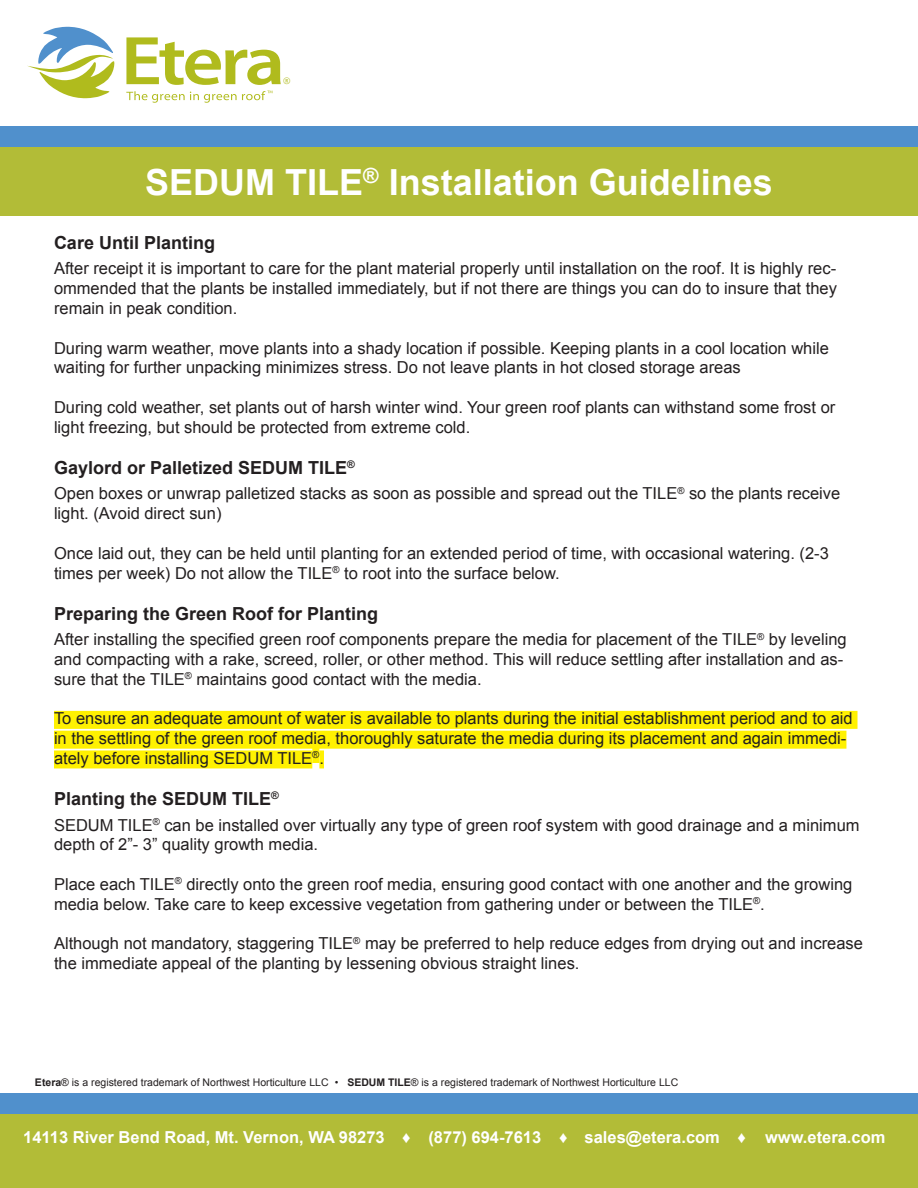
<style>
.page{position:relative;width:918px;height:1188px;background:#fff}
.page>*{position:absolute;margin:0;border:0;box-sizing:border-box;transform-origin:0 0}
.t1{font:700 36px "Arial";color:#fff}
.Paragraph_Style_1{font:700 18px "Arial";color:#231f20}
.t2{font:16.5px/19.8px "Arial";color:#231f20}
.t3{font:700 16.5px "Arial";color:#fff}
.t4{font:10.5px "Arial";color:#231f20}
.t5{font:8.7px "Lucida Grande";color:#b0bb1d}
.s1{font-weight:700}
</style>
<div class="page">
<div style="left:54px;top:711px;width:804px;height:18px;background:#fff101"></div>
<div style="left:54px;top:731px;width:792px;height:18px;background:#fff101"></div>
<div style="left:54px;top:750px;width:258px;height:18px;background:#fff101"></div>
<div style="left:312px;top:745px;width:7px;height:18px;background:#fff101"></div>
<div style="left:319px;top:750px;width:5px;height:18px;background:#fff101"></div>
<div style="left:0;top:1093px;width:918px;height:23px;background:#5090cc"></div>
<div style="left:0;top:1114px;width:918px;height:74px;background:#b2bc37"></div>
<div style="left:0;top:126px;width:918px;height:23px;background:#5090cc"></div>
<div style="left:0;top:147px;width:918px;height:69px;background:#b2bc37"></div>
<svg style="left:27px;top:26px;width:88px;height:73px"></svg>
<svg style="left:126px;top:37px;width:155px;height:48px"></svg>
<svg style="left:126px;top:91px;width:147px;height:12px"></svg>
<p class="t5" style="left:283px;top:76px;width:9px">®</p>
<p class="t1" style="left:145px;top:158px;width:629px">SEDUM TILE<sup>®</sup> Installation Guidelines</p>
<p class="Paragraph_Style_1" style="left:54px;top:231px;width:163px">Care Until Planting</p>
<p class="t2" style="left:54px;top:259px;width:784px;text-align:justify">After receipt it is important to care for the plant material properly until installation on the roof. It is highly rec&shy;ommended that the plants be installed immediately, but if not there are things you can do to insure that they remain in peak condition.</p>
<p class="t2" style="left:54px;top:338px;width:776px">During warm weather, move plants into a shady location if possible. Keeping plants in a cool location while waiting for further unpacking minimizes stress. Do not leave plants in hot closed storage areas</p>
<p class="t2" style="left:54px;top:397px;width:783px">During cold weather, set plants out of harsh winter wind. Your green roof plants can withstand some frost or light freezing, but should be protected from extreme cold.</p>
<p class="Paragraph_Style_1" style="left:54px;top:456px;width:302px">Gaylord or Palletized SEDUM TILE<sup>®</sup></p>
<p class="t2" style="left:54px;top:484px;width:788px">Open boxes or unwrap palletized stacks as soon as possible and spread out the TILE<sup>®</sup> so the plants receive light. (Avoid direct sun)</p>
<p class="t2" style="left:54px;top:543px;width:776px">Once laid out, they can be held until planting for an extended period of time, with occasional watering. (2-3 times per week) Do not allow the TILE<sup>®</sup> to root into the surface below.</p>
<p class="Paragraph_Style_1" style="left:54px;top:602px;width:326px">Preparing the Green Roof for Planting</p>
<p class="t2" style="left:54px;top:630px;width:794px">After installing the specified green roof components prepare the media for placement of the TILE<sup>®</sup> by leveling and compacting with a rake, screed, roller, or other method. This will reduce settling after installation and as&shy;sure that the TILE<sup>®</sup> maintains good contact with the media.</p>
<p class="t2" style="left:54px;top:709px;width:800px">To ensure an adequate amount of water is available to plants during the initial establishment period and to aid in the settling of the green roof media, thoroughly saturate the media during its placement and again immedi&shy;ately before installing SEDUM TILE<sup>®</sup>.</p>
<p class="Paragraph_Style_1" style="left:54px;top:787px;width:226px">Planting the SEDUM TILE<sup>®</sup></p>
<p class="t2" style="left:54px;top:815px;width:807px">SEDUM TILE<sup>®</sup> can be installed over virtually any type of green roof system with good drainage and a minimum depth of 2”- 3” quality growth media.</p>
<p class="t2" style="left:54px;top:874px;width:800px">Place each TILE<sup>®</sup> directly onto the green roof media, ensuring good contact with one another and the growing media below. Take care to keep excessive vegetation from gathering under or between the TILE<sup>®</sup>.</p>
<p class="t2" style="left:54px;top:934px;width:811px">Although not mandatory, staggering TILE<sup>®</sup> may be preferred to help reduce edges from drying out and increase the immediate appeal of the planting by lessening obvious straight lines.</p>
<p class="t4" style="left:35px;top:1075px;width:295px"><span class="s1">Etera</span>® is a registered trademark of Northwest Horticulture LLC</p>
<p class="t4" style="left:335px;top:1076px;width:345px">• <span class="s1">SEDUM TILE</span>® is a registered trademark of Northwest Horticulture LLC</p>
<p class="t3" style="left:23px;top:1126px;width:363px">14113 River Bend Road, Mt. Vernon, WA 98273</p>
<p class="t3" style="left:402px;top:1126px;width:10px">♦</p>
<p class="t3" style="left:428px;top:1126px;width:114px">(877) 694-7613</p>
<p class="t3" style="left:559px;top:1126px;width:10px">♦</p>
<p class="t3" style="left:585px;top:1126px;width:137px">sales@etera.com</p>
<p class="t3" style="left:737px;top:1126px;width:10px">♦</p>
<p class="t3" style="left:765px;top:1126px;width:122px">www.etera.com</p>
</div>
